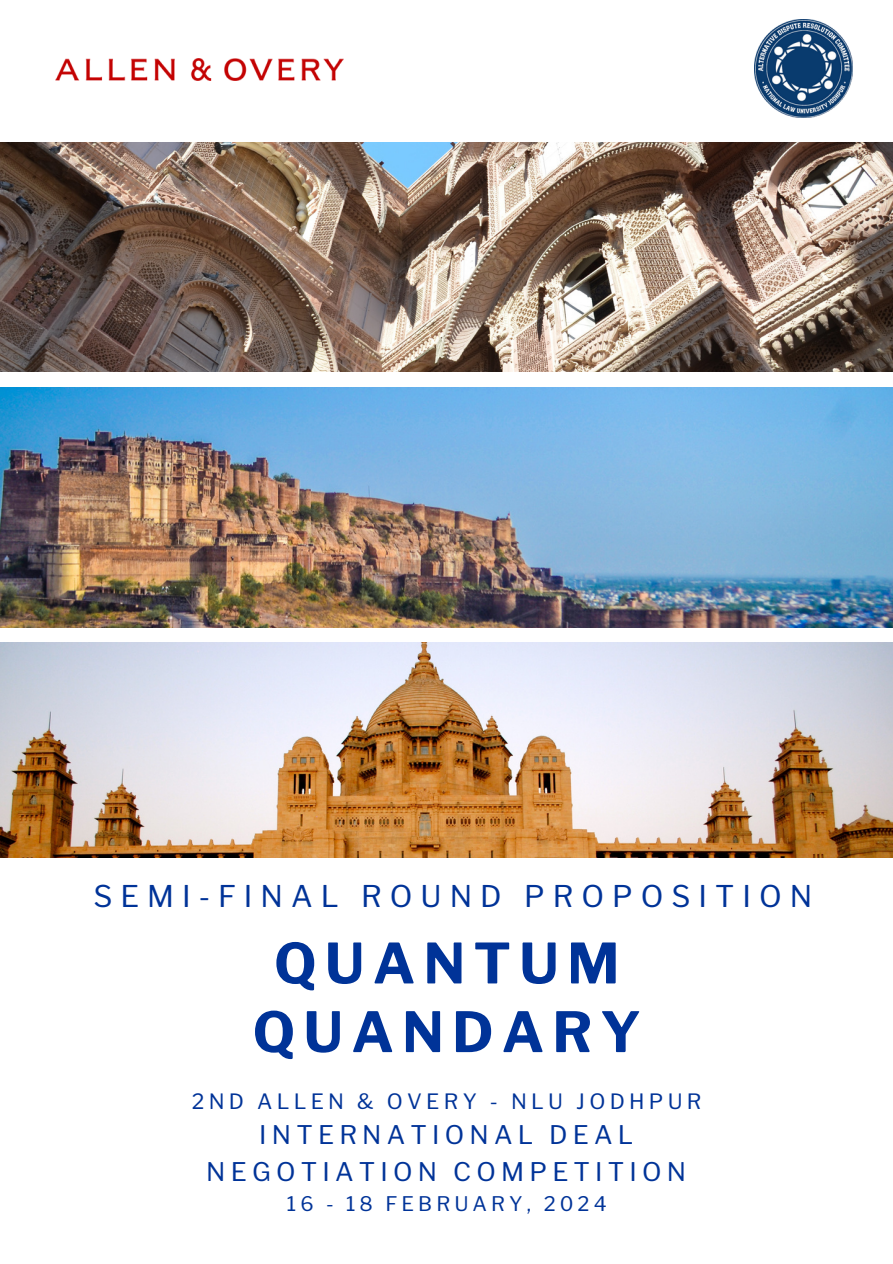
<style>
.page{position:relative;width:893px;height:1264px;background:#fff}
.page>*{position:absolute;margin:0;border:0;box-sizing:border-box;transform-origin:0 0}
.t1{font:700 55.2px/68.7px "Libre Franklin";letter-spacing:.145em;color:#003398;text-align:center}
.t2{font:29.7px "Libre Franklin";letter-spacing:.27em;color:#003398}
.t3{font:25.5px "Libre Franklin";letter-spacing:.205em;color:#003398}
.t4{font:21px "Libre Franklin";letter-spacing:.205em;color:#003398}
.t5{font:19.95px "Libre Franklin";letter-spacing:.205em;color:#003398}
</style>
<div class="page">
<img style="left:55px;top:59px;width:288px;height:21px">
<img style="left:0;top:142px;width:892px;height:230px">
<img style="left:0;top:387px;width:892px;height:241px">
<img style="left:0;top:642px;width:892px;height:215px">
<img style="left:755px;top:20px;width:97px;height:98px">
<p class="t2" style="left:93px;top:878px;width:720px">SEMI-FINAL ROUND PROPOSITION</p>
<p class="t1" style="left:252px;top:929px;width:390px">QUANTUM<br>QUANDARY</p>
<p class="t4" style="left:192px;top:1088px;width:511px">2ND ALLEN &amp; OVERY - NLU JODHPUR</p>
<p class="t3" style="left:259px;top:1119px;width:375px">INTERNATIONAL DEAL</p>
<p class="t3" style="left:206px;top:1156px;width:481px">NEGOTIATION COMPETITION</p>
<h2 class="t5" style="left:287px;top:1192px;width:321px">16 - 18 FEBRUARY, 2024</h2>
</div>
